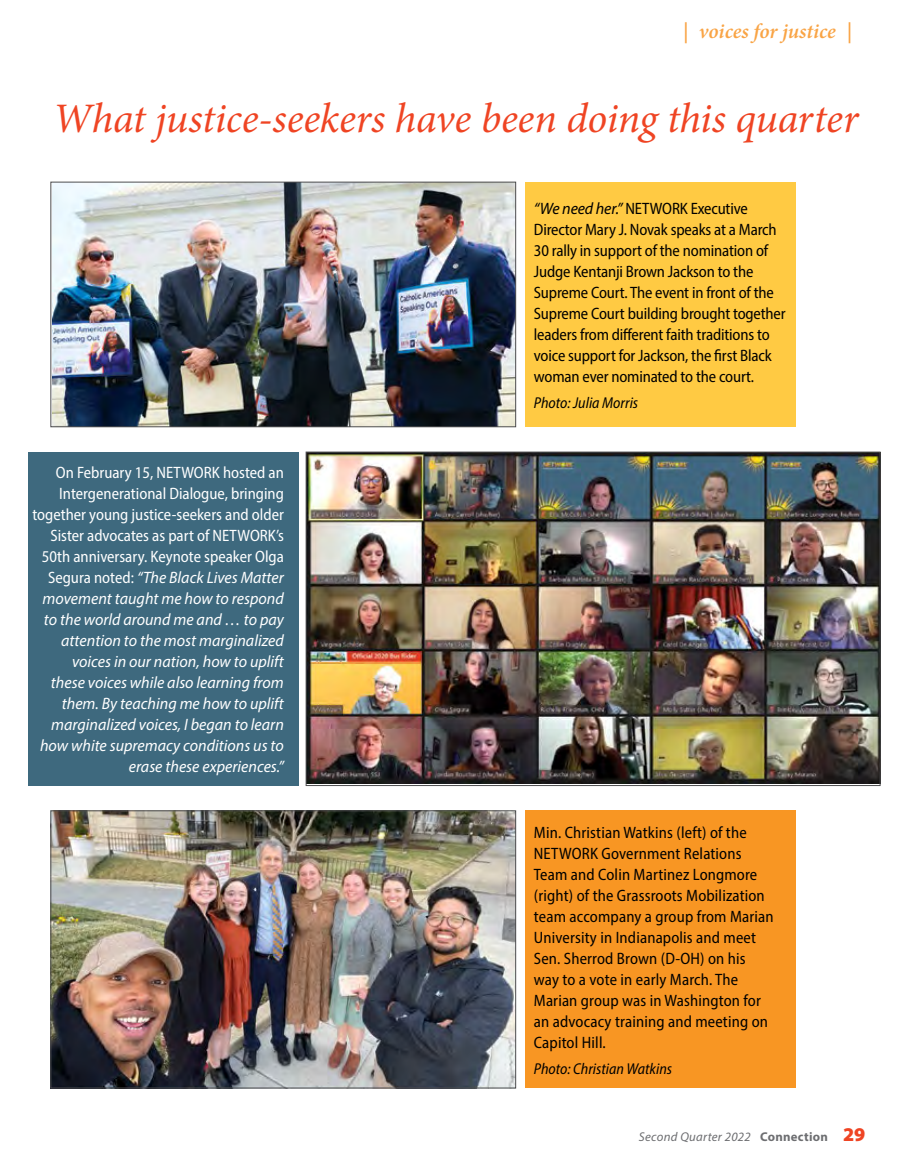
<style>
.page{position:relative;width:906px;height:1176px;background:#fff}
.page>*{position:absolute;margin:0;border:0;box-sizing:border-box;transform-origin:0 0}
.t1{font:italic 42px "Minion Pro";letter-spacing:-.005em;color:#ef4423}
.t2{font:italic 600 21px "Minion Pro";letter-spacing:-.005em;color:#f9a445}
.t3{font:semi-condensed 16.5px/21px "Myriad Pro";color:#000}
.t4{font:italic 16.5px/21px "Myriad Pro";color:#fff;text-align:right}
.t5{font:italic semi-condensed 15.75px "Myriad Pro";color:#000}
.t6{font:italic 12.75px "Myriad Pro";letter-spacing:.02em;color:#6d6e71}
.s1{font-style:normal;font-stretch:semi-condensed}
.s2{font-style:italic;font-stretch:normal}
.s3{font-weight:700;font-style:normal}
.s4{font-weight:900;font-style:normal;font-size:19.5px;color:#ef4423}
</style>
<div class="page">
<div style="left:29px;top:451px;width:270px;height:334px;background:#3e697e"></div>
<div style="left:524px;top:810px;width:270px;height:277px;background:#f89623"></div>
<div style="left:524px;top:182px;width:270px;height:245px;background:#ffca43"></div>
<img style="left:53px;top:184px;width:460px;height:241px">
<div style="left:51px;top:182px;width:464px;height:245px;border:1px solid #4d4d4f"></div>
<img style="left:308px;top:453px;width:569px;height:330px">
<img style="left:53px;top:812px;width:460px;height:273px">
<div style="left:51px;top:810px;width:464px;height:277px;border:1px solid #4d4d4f"></div>
<p class="t2" style="left:682px;top:17px;width:170px">| voices for justice |</p>
<h1 class="t1" style="left:52px;top:90px;width:807px">What justice-seekers have been doing this quarter</h1>
<p class="t4" style="left:32px;top:461px;width:253px"><span class="s1">On February 15, NETWORK hosted an Intergenerational Dialogue, bringing together young justice-seekers and older Sister advocates as part of NETWORK’s 50th anniversary. Keynote speaker Olga Segura noted:</span> “The Black Lives Matter movement taught me how to respond to the world around me and … to pay attention to the most marginalized voices in our nation, how to uplift<br>these voices while also learning from them. By teaching me how to uplift marginalized voices, I began to learn how white supremacy conditions us to erase these experiences.”</p>
<p class="t3" style="left:533px;top:197px;width:253px"><span class="s2">“We need her.”</span> NETWORK Executive Director Mary J. Novak speaks at a March 30 rally in support of the nomination of Judge Kentanji Brown Jackson to the Supreme Court. The event in front of the Supreme Court building brought together leaders from different faith traditions to voice support for Jackson, the first Black woman ever nominated to the court.</p>
<p class="t5" style="left:533px;top:392px;width:106px">Photo: Julia Morris</p>
<p class="t3" style="left:533px;top:821px;width:241px">Min. Christian Watkins (left) of the<br>NETWORK Government Relations<br>Team and Colin Martinez Longmore (right) of the Grassroots Mobilization team accompany a group from Marian<br>University in Indianapolis and meet<br>Sen. Sherrod Brown (D-OH) on his way to a vote in early March. The<br>Marian group was in Washington for an advocacy training and meeting on<br>Capitol Hill.</p>
<p class="t5" style="left:533px;top:1058px;width:140px">Photo: Christian Watkins</p>
<p class="t6" style="left:638px;top:1128px;width:228px">Second Quarter 2022 <span class="s3">Connection</span> <span class="s4">29</span></p>
</div>
